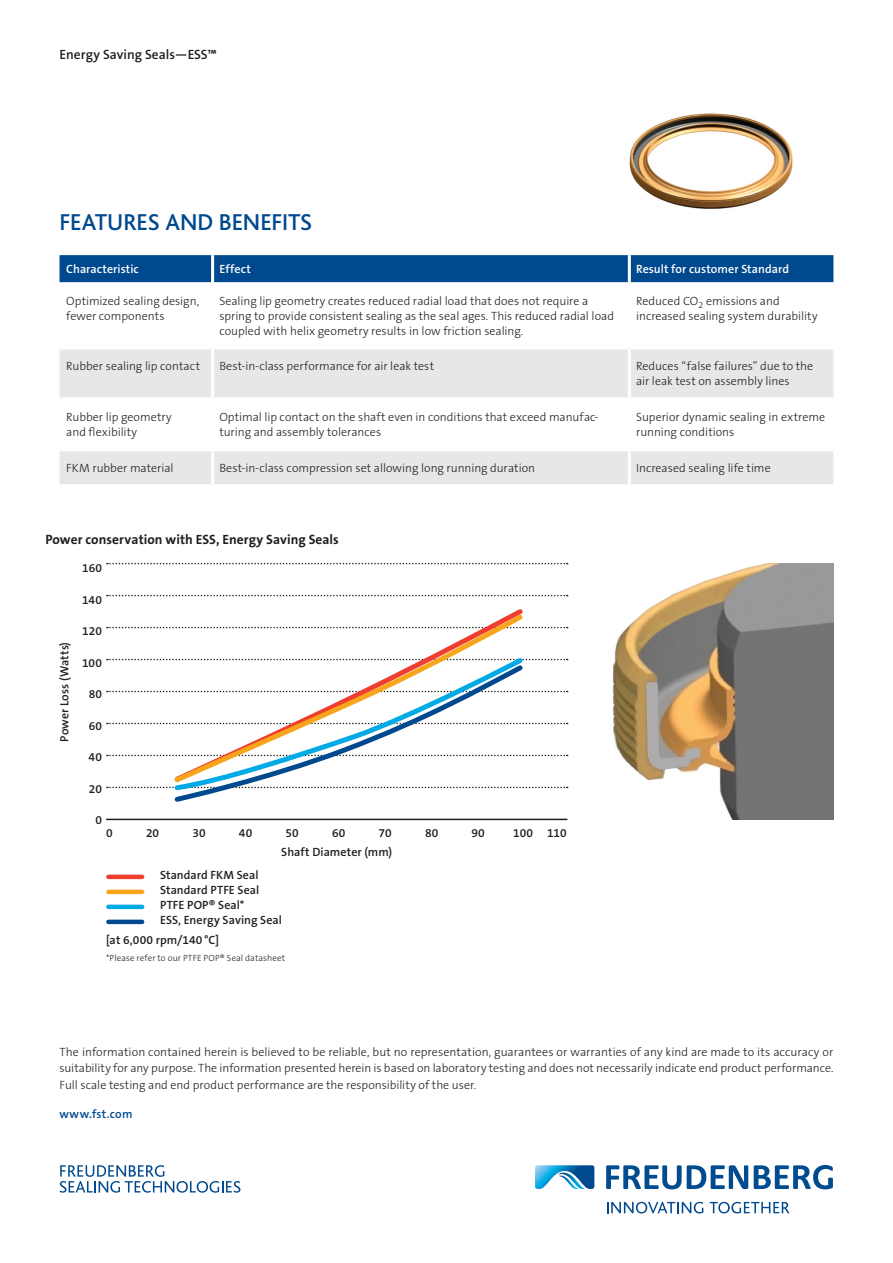
<style>
.page{position:relative;width:893px;height:1263px;background:#fff}
.page>*{position:absolute;margin:0;border:0;box-sizing:border-box;transform-origin:0 0}
.t1{font:500 24px "Bliss";letter-spacing:-.005em;color:#01498e}
.t2{font:700 13.5px "The Sans B7";letter-spacing:.005em;color:#231f20}
.t3{font:600 13.5px "The Sans B6";color:#231f20}
.t4{font:300 12px/15px "The Sans B3";color:#231f20}
.t5{font:600 12px/15px "The Sans B6";letter-spacing:.005em;color:#231f20}
.t6{font:600 12px "The Sans B6";letter-spacing:.005em;color:#fff}
.t7{font:600 12px "The Sans B6";letter-spacing:.025em;color:#01498e}
.t8{font:300 9px "The Sans B3";letter-spacing:.01em;color:#231f20}
</style>
<div class="page">
<svg style="left:606px;top:1165px;width:227px;height:24px"></svg>
<svg style="left:535px;top:1165px;width:59px;height:24px"></svg>
<svg style="left:607px;top:1202px;width:96px;height:11px"></svg>
<svg style="left:710px;top:1202px;width:79px;height:11px"></svg>
<svg style="left:60px;top:1165px;width:180px;height:28px"></svg>
<hr style="left:106px;top:819px;width:461px;height:1px;background:#231f20">
<svg style="left:107px;top:787px;width:461px;height:1px"></svg>
<svg style="left:107px;top:755px;width:461px;height:1px"></svg>
<svg style="left:107px;top:723px;width:461px;height:1px"></svg>
<svg style="left:107px;top:691px;width:461px;height:1px"></svg>
<svg style="left:107px;top:659px;width:461px;height:1px"></svg>
<svg style="left:107px;top:627px;width:461px;height:1px"></svg>
<svg style="left:107px;top:595px;width:461px;height:1px"></svg>
<svg style="left:107px;top:563px;width:461px;height:1px"></svg>
<svg style="left:172px;top:785px;width:355px;height:17px"></svg>
<svg style="left:172px;top:612px;width:353px;height:173px"></svg>
<div style="left:60px;top:255px;width:773px;height:27px;background:#01498e"></div>
<div style="left:60px;top:350px;width:773px;height:134px;background:#e6e7e9"></div>
<svg style="left:60px;top:400px;width:773px;height:48px"></svg>
<hr style="left:60px;top:397px;width:153px;height:3px;background:#fff">
<hr style="left:213px;top:397px;width:416px;height:3px;background:#fff">
<hr style="left:629px;top:397px;width:204px;height:3px;background:#fff">
<hr style="left:60px;top:448px;width:153px;height:3px;background:#fff">
<hr style="left:213px;top:448px;width:416px;height:3px;background:#fff">
<hr style="left:629px;top:448px;width:204px;height:3px;background:#fff">
<hr style="left:211px;top:255px;width:3px;height:27px;background:#fff">
<hr style="left:628px;top:255px;width:3px;height:27px;background:#fff">
<hr style="left:211px;top:350px;width:3px;height:47px;background:#fff">
<hr style="left:628px;top:350px;width:3px;height:47px;background:#fff">
<hr style="left:211px;top:400px;width:3px;height:48px;background:#fff">
<hr style="left:628px;top:400px;width:3px;height:48px;background:#fff">
<hr style="left:211px;top:451px;width:3px;height:33px;background:#fff">
<hr style="left:628px;top:451px;width:3px;height:33px;background:#fff">
<hr style="left:108px;top:875px;width:34px;height:4px;background:#ef3e2e">
<hr style="left:108px;top:890px;width:34px;height:4px;background:#f9a51b">
<hr style="left:108px;top:905px;width:34px;height:4px;background:#00abe5">
<hr style="left:108px;top:920px;width:34px;height:4px;background:#01498e">
<img style="left:613px;top:563px;width:220px;height:256px">
<img style="left:629px;top:113px;width:164px;height:96px">
<p class="t3" style="left:60px;top:47px;width:159px">Energy Saving Seals—ESS™</p>
<h1 class="t1" style="left:60px;top:210px;width:254px">FEATURES AND BENEFITS</h1>
<p class="t6" style="left:66px;top:263px;width:74px">Characteristic</p>
<p class="t6" style="left:219px;top:263px;width:33px">Effect</p>
<p class="t6" style="left:636px;top:263px;width:154px">Result for customer Standard</p>
<p class="t4" style="left:66px;top:293px;width:134px">Optimized sealing design, fewer components</p>
<p class="t4" style="left:219px;top:293px;width:396px">Sealing lip geometry creates reduced radial load that does not require a spring to provide consistent sealing as the seal ages. This reduced radial load coupled with helix geometry results in low friction sealing.</p>
<p class="t4" style="left:636px;top:293px;width:183px">Reduced CO<sub>2</sub> emissions and increased sealing system durability</p>
<p class="t4" style="left:66px;top:359px;width:135px">Rubber sealing lip contact</p>
<p class="t4" style="left:219px;top:359px;width:216px">Best-in-class performance for air leak test</p>
<p class="t4" style="left:636px;top:359px;width:179px">Reduces “false failures” due to the air leak test on assembly lines</p>
<p class="t4" style="left:66px;top:410px;width:107px">Rubber lip geometry and flexibility</p>
<p class="t4" style="left:219px;top:410px;width:380px">Optimal lip contact on the shaft even in conditions that exceed manufac&shy;turing and assembly tolerances</p>
<p class="t4" style="left:636px;top:410px;width:191px">Superior dynamic sealing in extreme running conditions</p>
<p class="t4" style="left:66px;top:461px;width:109px">FKM rubber material</p>
<p class="t4" style="left:219px;top:461px;width:317px">Best-in-class compression set allowing long running duration</p>
<p class="t4" style="left:636px;top:461px;width:136px">Increased sealing life time</p>
<p class="t2" style="left:45px;top:532px;width:295px">Power conservation with ESS, Energy Saving Seals</p>
<p class="t5" style="left:57px;top:741px;width:101px;rotate:-90deg">Power Loss (Watts)</p>
<p class="t5" style="left:82px;top:561px;width:21px">160</p>
<p class="t5" style="left:82px;top:593px;width:22px">140</p>
<p class="t5" style="left:82px;top:624px;width:21px">120</p>
<p class="t5" style="left:82px;top:656px;width:21px">100</p>
<p class="t5" style="left:89px;top:687px;width:15px">80</p>
<p class="t5" style="left:89px;top:719px;width:15px">60</p>
<p class="t5" style="left:89px;top:750px;width:15px">40</p>
<p class="t5" style="left:89px;top:782px;width:15px">20</p>
<p class="t5" style="left:95px;top:813px;width:8px">0</p>
<p class="t5" style="left:106px;top:826px;width:8px">0</p>
<p class="t5" style="left:146px;top:826px;width:15px">20</p>
<p class="t5" style="left:193px;top:826px;width:15px">30</p>
<p class="t5" style="left:239px;top:826px;width:15px">40</p>
<p class="t5" style="left:286px;top:826px;width:15px">50</p>
<p class="t5" style="left:332px;top:826px;width:15px">60</p>
<p class="t5" style="left:379px;top:826px;width:15px">70</p>
<p class="t5" style="left:425px;top:826px;width:15px">80</p>
<p class="t5" style="left:471px;top:826px;width:15px">90</p>
<p class="t5" style="left:513px;top:826px;width:55px">100 110</p>
<p class="t5" style="left:281px;top:845px;width:112px">Shaft Diameter (mm)</p>
<p class="t5" style="left:160px;top:868px;width:123px">Standard FKM Seal<br>Standard PTFE Seal<br>PTFE POP® Seal*<br>ESS, Energy Saving Seal</p>
<p class="t5" style="left:106px;top:932px;width:114px">[at 6,000 rpm/140°C]</p>
<p class="t8" style="left:106px;top:953px;width:181px">*Please refer to our PTFE POP® Seal datasheet</p>
<p class="t4" style="left:60px;top:1044px;width:775px;line-height:16.5px;text-align:justify">The information contained herein is believed to be reliable, but no representation, guarantees or warranties of any kind are made to its accuracy or suitability for any purpose. The information presented herein is based on laboratory testing and does not necessarily indicate end product performance.<br>Full scale testing and end product performance are the responsibility of the user.</p>
<p class="t7" style="left:60px;top:1108px;width:74px">www.fst.com</p>
</div>
